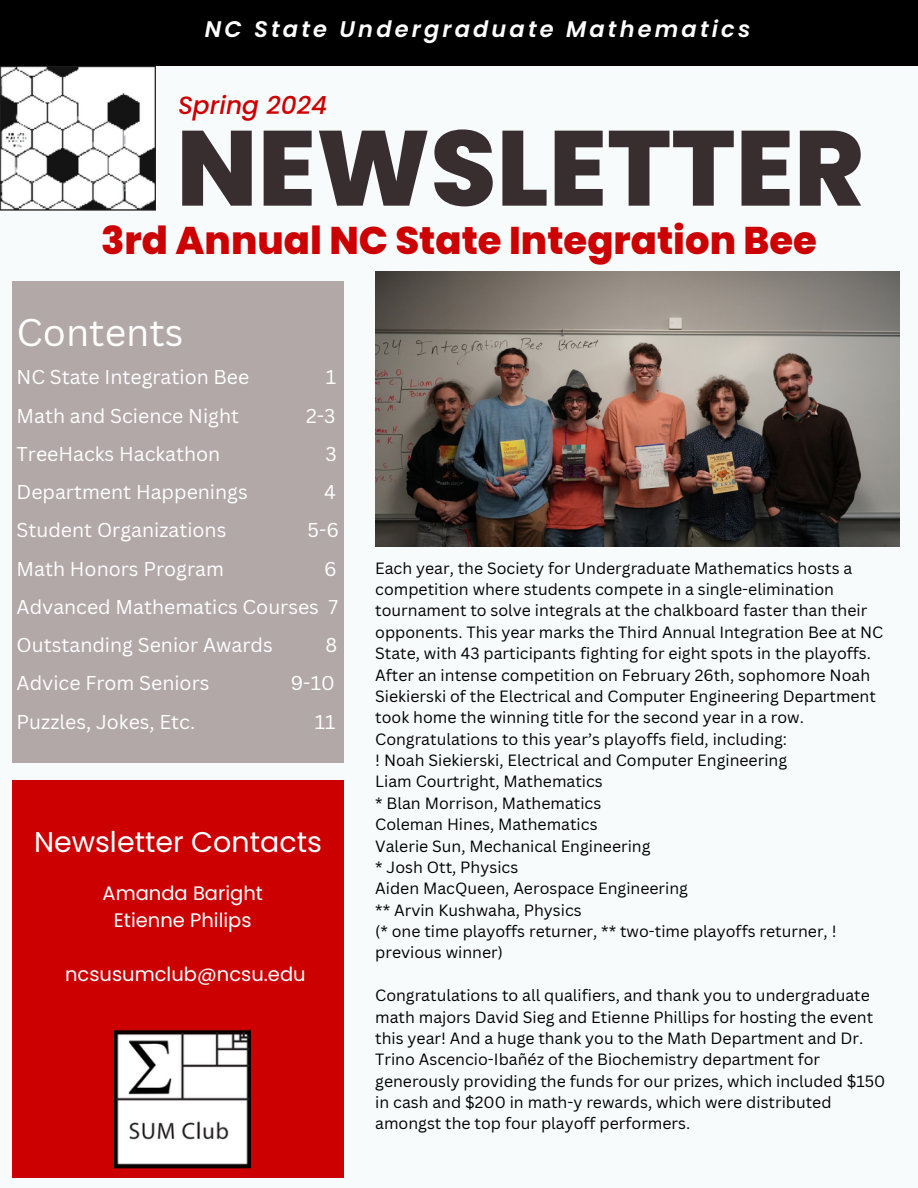
<style>
.page{position:relative;width:918px;height:1188px;background:#f8fbfc}
.page>*{position:absolute;margin:0;border:0;box-sizing:border-box;transform-origin:0 0}
.t1{font:800 106.5px "Poppins";color:#382e30}
.t2{font:800 38.55px "Poppins";color:#c00}
.t3{font:37.5px "Canva Sans";color:#fff}
.t4{font:28.5px "Poppins";color:#fff}
.t5{font:italic 500 24.9px "Poppins";color:#c00}
.t6{font:italic 600 22.5px "Poppins";letter-spacing:.14em;color:#fff}
.t7{font:19.5px "Canva Sans";color:#fff}
.t8{font:19.5px/27px "Poppins";color:#fff;text-align:center}
.t9{font:15.9px/21.3px "Canva Sans";color:#000}
</style>
<div class="page">
<div style="left:12px;top:780px;width:332px;height:397px;background:#c00"></div>
<img style="left:0;top:66px;width:155px;height:145px">
<div style="left:0;top:0;width:918px;height:66px;background:#000"></div>
<div style="left:12px;top:281px;width:332px;height:481px;background:#b2a8a8"></div>
<img style="left:115px;top:1030px;width:136px;height:138px">
<img style="left:375px;top:271px;width:525px;height:276px">
<h6 class="t6" style="left:205px;top:13px;width:547px">NC State Undergraduate Mathematics</h6>
<h4 class="t5" style="left:178px;top:88px;width:151px">Spring 2024</h4>
<h6 class="t1" style="left:176px;top:94px;width:689px">NEWSLETTER</h6>
<h6 class="t2" style="left:101px;top:213px;width:717px">3rd Annual NC State Integration Bee</h6>
<p class="t3" style="left:17px;top:306px;width:168px">Contents</p>
<h5 class="t7" style="left:17px;top:364px;width:234px">NC State Integration Bee</h5>
<h5 class="t7" style="left:326px;top:364px;width:12px">1</h5>
<h1 class="t7" style="left:17px;top:402px;width:224px">Math and Science Night</h1>
<h1 class="t7" style="left:306px;top:402px;width:31px">2-3</h1>
<h2 class="t7" style="left:17px;top:440px;width:205px">TreeHacks Hackathon</h2>
<h2 class="t7" style="left:326px;top:440px;width:13px">3</h2>
<h3 class="t7" style="left:17px;top:478px;width:233px">Department Happenings</h3>
<h3 class="t7" style="left:324px;top:478px;width:13px">4</h3>
<h6 class="t7" style="left:17px;top:517px;width:211px">Student Organizations</h6>
<h6 class="t7" style="left:308px;top:517px;width:33px">5-6</h6>
<h6 class="t7" style="left:17px;top:555px;width:209px">Math Honors Program</h6>
<h6 class="t7" style="left:324px;top:555px;width:14px">6</h6>
<h6 class="t7" style="left:17px;top:593px;width:323px">Advanced Mathematics Courses 7</h6>
<h6 class="t7" style="left:17px;top:631px;width:258px">Outstanding Senior Awards</h6>
<h6 class="t7" style="left:325px;top:631px;width:13px">8</h6>
<h6 class="t7" style="left:17px;top:670px;width:194px">Advice From Seniors</h6>
<h6 class="t7" style="left:291px;top:670px;width:45px">9-10</h6>
<h6 class="t7" style="left:17px;top:708px;width:180px">Puzzles, Jokes, Etc.</h6>
<h6 class="t7" style="left:315px;top:708px;width:22px">11</h6>
<p class="t4" style="left:34px;top:822px;width:289px">Newsletter Contacts</p>
<p class="t8" style="left:103px;top:879px;width:162px">Amanda Baright<br>Etienne Philips</p>
<p class="t8" style="left:65px;top:960px;width:242px">ncsusumclub@ncsu.edu</p>
<h6 class="t9" style="left:375px;top:557px;width:510px">Each year, the Society for Undergraduate Mathematics hosts a competition where students compete in a single-elimination tournament to solve integrals at the chalkboard faster than their opponents. This year marks the Third Annual Integration Bee at NC State, with 43 participants fighting for eight spots in the playoffs.<br>After an intense competition on February 26th, sophomore Noah Siekierski of the Electrical and Computer Engineering Department took home the winning title for the second year in a row.<br>Congratulations to this year’s playoffs field, including:</h6>
<p class="t9" style="left:375px;top:749px;width:413px">! Noah Siekierski, Electrical and Computer Engineering</p>
<p class="t9" style="left:375px;top:771px;width:229px">Liam Courtright, Mathematics</p>
<p class="t9" style="left:375px;top:792px;width:228px">* Blan Morrison, Mathematics</p>
<p class="t9" style="left:375px;top:813px;width:224px">Coleman Hines, Mathematics</p>
<p class="t9" style="left:375px;top:835px;width:277px">Valerie Sun, Mechanical Engineering</p>
<p class="t9" style="left:375px;top:856px;width:145px">* Josh Ott, Physics</p>
<p class="t9" style="left:375px;top:878px;width:314px">Aiden MacQueen, Aerospace Engineering</p>
<p class="t9" style="left:375px;top:899px;width:208px">** Arvin Kushwaha, Physics</p>
<p class="t9" style="left:375px;top:920px;width:463px">(* one time playoffs returner, ** two-time playoffs returner, ! previous winner)</p>
<p class="t9" style="left:375px;top:984px;width:512px">Congratulations to all qualifiers, and thank you to undergraduate math majors David Sieg and Etienne Phillips for hosting the event this year! And a huge thank you to the Math Department and Dr.<br>Trino Ascencio-Ibañéz of the Biochemistry department for generously providing the funds for our prizes, which included $150 in cash and $200 in math-y rewards, which were distributed amongst the top four playoff performers.</p>
</div>
